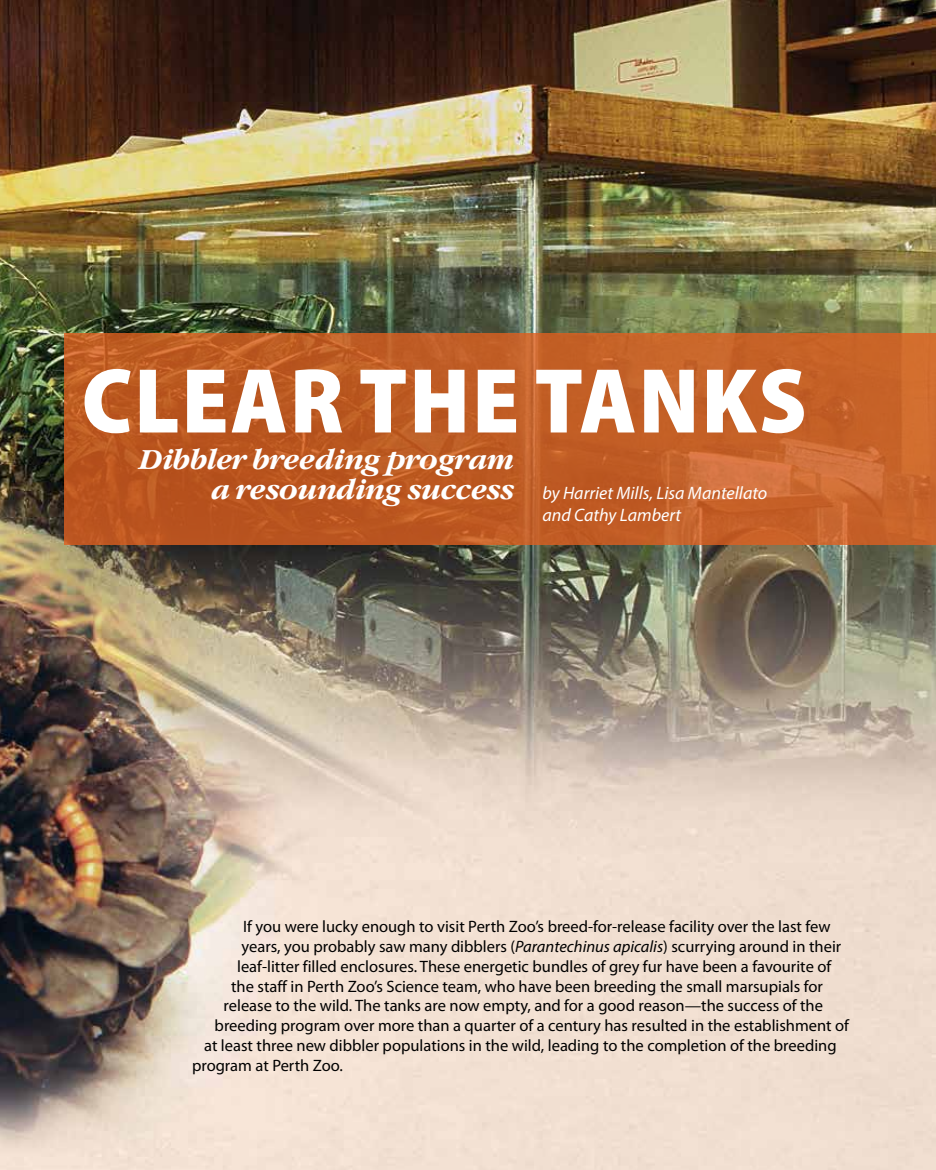
<style>
.page{position:relative;width:936px;height:1170px;background:#fff}
.page>*{position:absolute;margin:0;border:0;box-sizing:border-box;transform-origin:0 0}
.t1{font:900 semi-condensed 93px "Myriad Pro";letter-spacing:.02em;color:#fff}
.t2{font:italic 27px/30px "Garamond Bold ITC";color:#fff;text-align:right}
.t3{font:italic 18px/21.6px "Myriad Pro";color:#fff}
.t4{font:16.5px "Myriad Pro";color:#000}
.s1{font-style:italic}
</style>
<div class="page">
<img style="left:0;top:0;width:935px;height:1169px">
<svg style="left:64px;top:333px;width:871px;height:211px;background:#c15d25"></svg>
<h1 class="t1" style="left:82px;top:340px;width:726px">CLEAR THE TANKS</h1>
<h2 class="t2" style="left:140px;top:445px;width:375px">Dibbler breeding program a resounding success</h2>
<p class="t3" style="left:542px;top:482px;width:226px">by Harriet Mills, Lisa Mantellato and Cathy Lambert</p>
<p class="t4" style="left:243px;top:916px;width:589px">If you were lucky enough to visit Perth Zoo’s breed-for-release facility over the last few</p>
<p class="t4" style="left:241px;top:936px;width:601px">years, you probably saw many dibblers (<span class="s1">Parantechinus apicalis</span>) scurrying around in their</p>
<p class="t4" style="left:237px;top:956px;width:595px">leaf-litter filled enclosures. These energetic bundles of grey fur have been a favourite of</p>
<p class="t4" style="left:231px;top:975px;width:593px">the staff in Perth Zoo’s Science team, who have been breeding the small marsupials for</p>
<p class="t4" style="left:223px;top:995px;width:601px">release to the wild. The tanks are now empty, and for a good reason—the success of the</p>
<p class="t4" style="left:214px;top:1015px;width:636px">breeding program over more than a quarter of a century has resulted in the establishment of</p>
<p class="t4" style="left:204px;top:1035px;width:634px">at least three new dibbler populations in the wild, leading to the completion of the breeding</p>
<p class="t4" style="left:192px;top:1055px;width:152px">program at Perth Zoo.</p>
</div>
